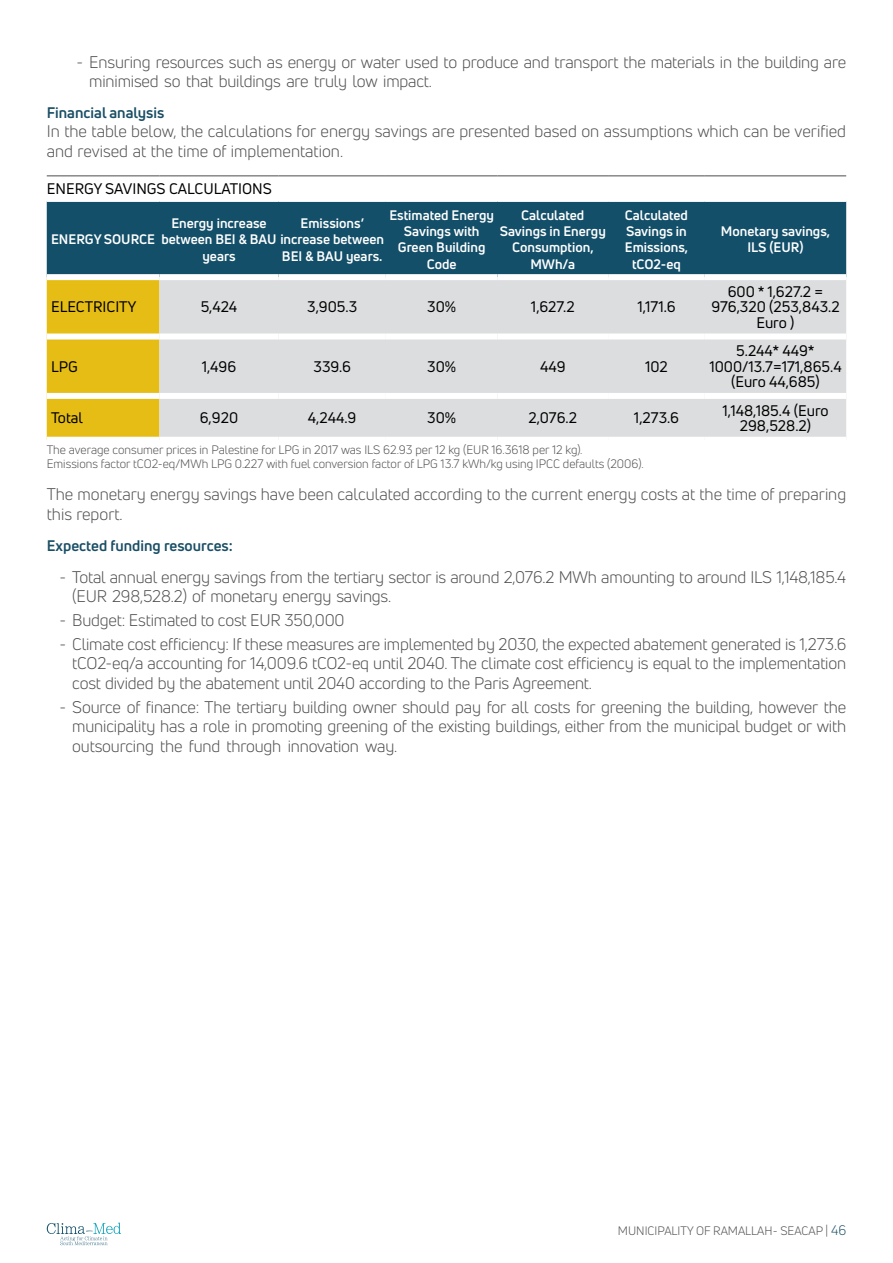
<style>
.page{position:relative;width:893px;height:1263px;background:#fff}
.page>*{position:absolute;margin:0;border:0;box-sizing:border-box;transform-origin:0 0}
.t1{font:16.5px/19.5px "Uni Neue";letter-spacing:-.01em;color:#4d4d4f}
.t2{font:15px/15.6px "Uni Neue";color:#000;text-align:center}
.t3{font:700 15px "Uni Neue";color:#194e65}
.t4{font:700 13.5px/16.2px "Uni Neue";color:#fff;text-align:center}
.t5{font:12px/13.5px "Uni Neue";color:#4d4d4f}
.s1{font-size:13.5px;color:#194e65}
</style>
<div class="page">
<svg style="left:47px;top:1222px;width:74px;height:23px"></svg>
<div style="left:47px;top:202px;width:799px;height:72px;background:#134f69"></div>
<div style="left:47px;top:280px;width:112px;height:157px;background:#e6bd15"></div>
<div style="left:159px;top:280px;width:687px;height:157px;background:#dcddde"></div>
<hr style="left:47px;top:176px;width:112px;height:1px;background:#4d4d4f">
<hr style="left:159px;top:176px;width:120px;height:1px;background:#4d4d4f">
<hr style="left:279px;top:176px;width:107px;height:1px;background:#4d4d4f">
<hr style="left:386px;top:176px;width:111px;height:1px;background:#4d4d4f">
<hr style="left:497px;top:176px;width:111px;height:1px;background:#4d4d4f">
<hr style="left:608px;top:176px;width:97px;height:1px;background:#4d4d4f">
<hr style="left:705px;top:176px;width:141px;height:1px;background:#4d4d4f">
<div style="left:47px;top:333px;width:112px;height:6px;background:#fff"></div>
<div style="left:159px;top:333px;width:120px;height:6px;background:#fff"></div>
<div style="left:279px;top:333px;width:107px;height:6px;background:#fff"></div>
<div style="left:386px;top:333px;width:111px;height:6px;background:#fff"></div>
<div style="left:497px;top:333px;width:111px;height:6px;background:#fff"></div>
<div style="left:608px;top:333px;width:97px;height:6px;background:#fff"></div>
<div style="left:705px;top:333px;width:141px;height:6px;background:#fff"></div>
<div style="left:47px;top:393px;width:112px;height:6px;background:#fff"></div>
<div style="left:159px;top:393px;width:120px;height:6px;background:#fff"></div>
<div style="left:279px;top:393px;width:107px;height:6px;background:#fff"></div>
<div style="left:386px;top:393px;width:111px;height:6px;background:#fff"></div>
<div style="left:497px;top:393px;width:111px;height:6px;background:#fff"></div>
<div style="left:608px;top:393px;width:97px;height:6px;background:#fff"></div>
<div style="left:705px;top:393px;width:141px;height:6px;background:#fff"></div>
<p class="t1" style="left:89px;top:52px;width:758px;text-indent:-13px">- Ensuring resources such as energy or water used to produce and transport the materials in the building are minimised so that buildings are truly low impact.</p>
<p class="t3" style="left:47px;top:103px;width:119px">Financial analysis</p>
<p class="t1" style="left:47px;top:122px;width:801px">In the table below, the calculations for energy savings are presented based on assumptions which can be verified and revised at the time of implementation.</p>
<p class="t2" style="left:47px;top:181px;width:227px">ENERGY SAVINGS CALCULATIONS</p>
<p class="t4" style="left:389px;top:207px;width:106px">Estimated Energy<br>Savings with<br>Green Building<br>Code</p>
<p class="t4" style="left:500px;top:207px;width:108px">Calculated<br>Savings in Energy<br>Consumption,<br>MWh/a</p>
<p class="t4" style="left:625px;top:207px;width:65px">Calculated<br>Savings in<br>Emissions, tCO2-eq</p>
<p class="t4" style="left:171px;top:215px;width:97px">Energy increase</p>
<p class="t4" style="left:161px;top:231px;width:224px">between BEI &amp; BAU increase between</p>
<p class="t4" style="left:202px;top:247px;width:35px">years</p>
<p class="t4" style="left:300px;top:215px;width:65px">Emissions’</p>
<p class="t4" style="left:282px;top:247px;width:102px">BEI &amp; BAU years.</p>
<p class="t4" style="left:51px;top:231px;width:106px">ENERGY SOURCE</p>
<p class="t2" style="left:51px;top:299px;width:87px">ELECTRICITY</p>
<p class="t2" style="left:201px;top:299px;width:38px">5,424</p>
<p class="t2" style="left:307px;top:299px;width:51px">3,905.3</p>
<p class="t2" style="left:427px;top:299px;width:30px">30%</p>
<p class="t2" style="left:531px;top:299px;width:45px">1,627.2</p>
<p class="t2" style="left:637px;top:299px;width:40px">1,171.6</p>
<p class="t2" style="left:51px;top:358px;width:28px">LPG</p>
<p class="t2" style="left:202px;top:358px;width:36px">1,496</p>
<p class="t2" style="left:314px;top:358px;width:39px">339.6</p>
<p class="t2" style="left:427px;top:358px;width:30px">30%</p>
<p class="t2" style="left:540px;top:358px;width:27px">449</p>
<p class="t2" style="left:645px;top:358px;width:24px">102</p>
<p class="t4" style="left:721px;top:223px;width:111px">Monetary savings,<br>ILS (EUR)</p>
<p class="t2" style="left:711px;top:284px;width:130px">600 * 1,627.2 =<br>976,320 (253,843.2<br>Euro )</p>
<p class="t2" style="left:709px;top:343px;width:134px">5.244* 449*<br>1000/13.7=171,865.4 (Euro 44,685)</p>
<p class="t2" style="left:51px;top:410px;width:33px">Total</p>
<p class="t2" style="left:200px;top:410px;width:40px">6,920</p>
<p class="t2" style="left:308px;top:410px;width:50px">4,244.9</p>
<p class="t2" style="left:427px;top:410px;width:30px">30%</p>
<p class="t2" style="left:529px;top:410px;width:50px">2,076.2</p>
<p class="t2" style="left:634px;top:410px;width:46px">1,273.6</p>
<p class="t2" style="left:722px;top:402px;width:108px">1,148,185.4 (Euro<br>298,528.2)</p>
<p class="t5" style="left:47px;top:443px;width:598px">The average consumer prices in Palestine for LPG in 2017 was ILS 62.93 per 12 kg (EUR 16.3618 per 12 kg).<br>Emissions factor tCO2-eq/MWh LPG 0.227 with fuel conversion factor of LPG 13.7 kWh/kg using IPCC defaults (2006).</p>
<p class="t1" style="left:47px;top:484px;width:801px">The monetary energy savings have been calculated according to the current energy costs at the time of preparing this report.</p>
<p class="t3" style="left:47px;top:536px;width:188px">Expected funding resources:</p>
<p class="t1" style="left:72px;top:567px;width:775px;text-indent:-13px">- Total annual energy savings from the tertiary sector is around 2,076.2 MWh amounting to around ILS 1,148,185.4 (EUR 298,528.2) of monetary energy savings.</p>
<p class="t1" style="left:60px;top:610px;width:287px">- Budget: Estimated to cost EUR 350,000</p>
<p class="t1" style="left:72px;top:634px;width:775px;text-align:justify;text-indent:-13px">- Climate cost efficiency: If these measures are implemented by 2030, the expected abatement generated is 1,273.6 tCO2-eq/a accounting for 14,009.6 tCO2-eq until 2040. The climate cost efficiency is equal to the implementation cost divided by the abatement until 2040 according to the Paris Agreement.</p>
<p class="t1" style="left:72px;top:697px;width:775px;text-align:justify;text-indent:-13px">- Source of finance: The tertiary building owner should pay for all costs for greening the building, however the municipality has a role in promoting greening of the existing buildings, either from the municipal budget or with outsourcing the fund through innovation way.</p>
<p class="t5" style="left:618px;top:1224px;width:230px">MUNICIPALITY OF RAMALLAH- SEACAP | <span class="s1">46</span></p>
</div>
